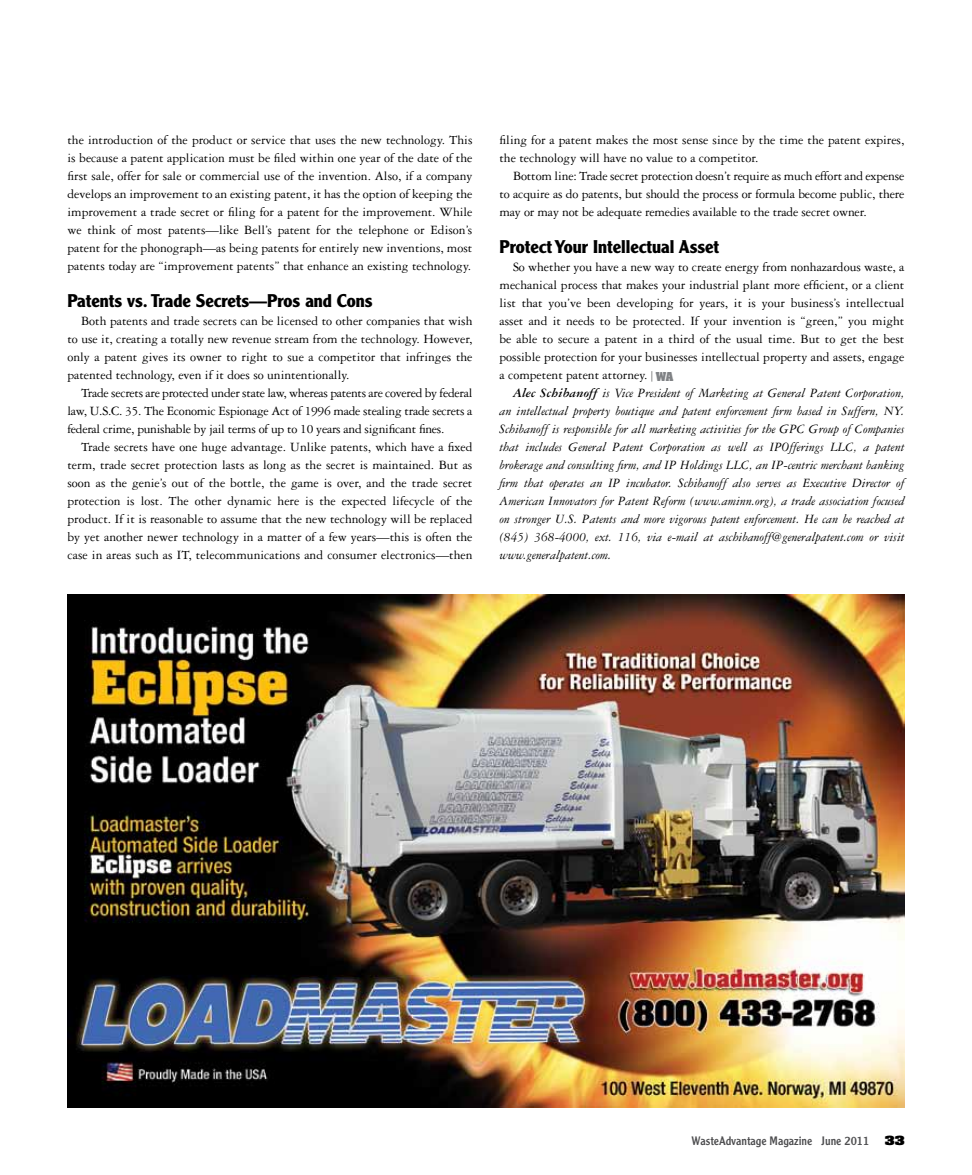
<style>
.page{position:relative;width:972px;height:1175px;background:#fff}
.page>*{position:absolute;margin:0;border:0;box-sizing:border-box;transform-origin:0 0}
.t1{font:700 18px "Clearface Gothic LT Std";color:#000}
.t2{font:13.5px/18px "Garamond 3 LT Std";color:#000;text-align:justify}
.t3{font:italic 13.5px/18px "Garamond 3 LT Std";color:#000;text-align:justify}
.t4{font:12px "Clearface Gothic LT Std";color:#4d4d4f}
.t5{font:700 10.8px "Aachen Std";color:#000;scale:1.33 1}
.s1{font-size:10.5px}
.s2{font-weight:700}
</style>
<div class="page">
<img style="left:68px;top:594px;width:836px;height:513px">
<p class="t2" style="left:68px;top:131px;width:407px">the introduction of the product or service that uses the new technology. This is because a patent application must be filed within one year of the date of the first sale, offer for sale or commercial use of the invention. Also, if a company develops an improvement to an existing patent, it has the option of keeping the improvement a trade secret or filing for a patent for the improvement. While we think of most patents—like Bell’s patent for the telephone or Edison’s patent for the phonograph—as being patents for entirely new inventions, most patents today are “improvement patents” that enhance an existing technology.</p>
<h1 class="t1" style="left:68px;top:290px;width:307px">Patents vs. Trade Secrets—Pros and Cons</h1>
<p class="t2" style="left:68px;top:312px;width:407px;text-indent:14px">Both patents and trade secrets can be licensed to other companies that wish to use it, creating a totally new revenue stream from the technology. However, only a patent gives its owner to right to sue a competitor that infringes the patented technology, even if it does so unintentionally.</p>
<p class="t2" style="left:68px;top:384px;width:407px;text-indent:14px">Trade secrets are protected under state law, whereas patents are covered by federal law, U.S.C. 35. The Economic Espionage Act of 1996 made stealing trade secrets a federal crime, punishable by jail terms of up to 10 years and significant fines.</p>
<p class="t2" style="left:68px;top:438px;width:407px;text-indent:14px">Trade secrets have one huge advantage. Unlike patents, which have a fixed term, trade secret protection lasts as long as the secret is maintained. But as soon as the genie’s out of the bottle, the game is over, and the trade secret protection is lost. The other dynamic here is the expected lifecycle of the product. If it is reasonable to assume that the new technology will be replaced by yet another newer technology in a matter of a few years—this is often the case in areas such as IT, telecommunications and consumer electronics—then</p>
<p class="t2" style="left:500px;top:131px;width:407px">filing for a patent makes the most sense since by the time the patent expires, the technology will have no value to a competitor.</p>
<p class="t2" style="left:500px;top:167px;width:406px;text-indent:14px">Bottom line: Trade secret protection doesn’t require as much effort and expense to acquire as do patents, but should the process or formula become public, there may or may not be adequate remedies available to the trade secret owner.</p>
<h1 class="t1" style="left:500px;top:236px;width:221px">Protect Your Intellectual Asset</h1>
<p class="t2" style="left:500px;top:258px;width:407px;text-indent:14px">So whether you have a new way to create energy from nonhazardous waste, a mechanical process that makes your industrial plant more efficient, or a client list that you’ve been developing for years, it is your business’s intellectual asset and it needs to be protected. If your invention is “green,” you might be able to secure a patent in a third of the usual time. But to get the best possible protection for your businesses intellectual property and assets, engage a competent patent attorney. <span class="s1">|</span> <sub>WA</sub></p>
<p class="t3" style="left:500px;top:384px;width:407px;text-indent:14px"><span class="s2">Alec Schibanoff</span> is Vice President of Marketing at General Patent Corporation, an intellectual property boutique and patent enforcement firm based in Suffern, NY.<br>Schibanoff is responsible for all marketing activities for the GPC Group of Companies that includes General Patent Corporation as well as IPOfferings LLC, a patent brokerage and consulting firm, and IP Holdings LLC, an IP-centric merchant banking firm that operates an IP incubator. Schibanoff also serves as Executive Director of American Innovators for Patent Reform (www.aminn.org), a trade association focused on stronger U.S. Patents and more vigorous patent enforcement. He can be reached at (845) 368-4000, ext. 116, via e-mail at aschibanoff@generalpatent.com or visit www.generalpatent.com.</p>
<p class="t4" style="left:691px;top:1132px;width:179px">WasteAdvantage Magazine June 2011</p>
<p class="t5" style="left:885px;top:1132px;width:16px">33</p>
</div>
